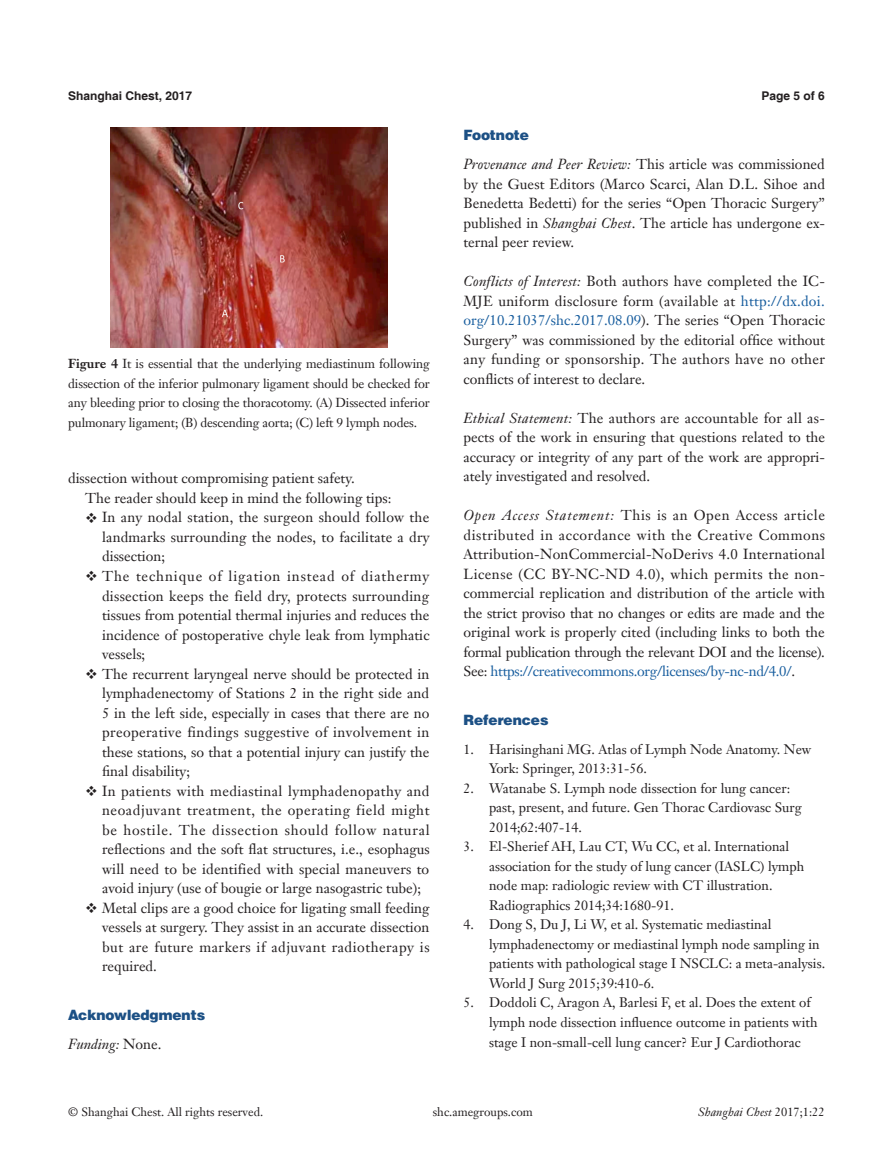
<style>
.page{position:relative;width:893px;height:1170px;background:#fff}
.page>*{position:absolute;margin:0;border:0;box-sizing:border-box;transform-origin:0 0}
.t1{font:14.25px/19.5px "Janson Text LT";color:#231f20;text-align:justify}
.t2{font:900 14.25px "Helvetica";color:#1c5085}
.t3{font:italic 14.25px "Janson Text LT";color:#231f20}
.t4{font:13.5px/19.5px "Janson Text LT";color:#231f20}
.t5{font:12.75px/19.5px "Janson Text LT";letter-spacing:-.01em;color:#231f20;text-align:justify}
.t6{font:12px "Janson Text LT";color:#231f20}
.t7{font:700 12px "Helvetica";color:#231f20}
.t8{font:italic 12px "Janson Text LT";color:#231f20}
.s1{font-weight:700}
.s2{font-style:normal}
.s3{font-style:italic}
.s4{color:#175d9e}
</style>
<div class="page">
<img style="left:111px;top:128px;width:276px;height:219px">
<p class="t7" style="left:68px;top:88px;width:126px">Shanghai Chest, 2017</p>
<p class="t7" style="left:762px;top:88px;width:65px">Page 5 of 6</p>
<p class="t5" style="left:68px;top:354px;width:363px"><span class="s1">Figure 4</span> It is essential that the underlying mediastinum following dissection of the inferior pulmonary ligament should be checked for any bleeding prior to closing the thoracotomy. (A) Dissected inferior pulmonary ligament; (B) descending aorta; (C) left 9 lymph nodes.</p>
<p class="t1" style="left:68px;top:468px;width:288px">dissection without compromising patient safety.</p>
<p class="t1" style="left:85px;top:488px;width:308px">The reader should keep in mind the following tips:</p>
<p class="t1" style="left:102px;top:507px;width:329px;text-indent:-17px">❖ In any nodal station, the surgeon should follow the landmarks surrounding the nodes, to facilitate a dry dissection;</p>
<p class="t1" style="left:102px;top:566px;width:329px;text-indent:-17px">❖ The technique of ligation instead of diathermy dissection keeps the field dry, protects surrounding tissues from potential thermal injuries and reduces the incidence of postoperative chyle leak from lymphatic vessels;</p>
<p class="t1" style="left:102px;top:663px;width:329px;text-indent:-17px">❖ The recurrent laryngeal nerve should be protected in lymphadenectomy of Stations 2 in the right side and 5 in the left side, especially in cases that there are no preoperative findings suggestive of involvement in these stations, so that a potential injury can justify the final disability;</p>
<p class="t1" style="left:102px;top:780px;width:329px;text-indent:-17px">❖ In patients with mediastinal lymphadenopathy and neoadjuvant treatment, the operating field might be hostile. The dissection should follow natural reflections and the soft flat structures, i.e., esophagus will need to be identified with special maneuvers to avoid injury (use of bougie or large nasogastric tube);</p>
<p class="t1" style="left:102px;top:897px;width:329px;text-indent:-17px">❖ Metal clips are a good choice for ligating small feeding vessels at surgery. They assist in an accurate dissection but are future markers if adjuvant radiotherapy is required.</p>
<p class="t2" style="left:68px;top:1005px;width:139px">Acknowledgments</p>
<p class="t3" style="left:68px;top:1035px;width:95px">Funding: <span class="s2">None.</span></p>
<p class="t2" style="left:463px;top:126px;width:67px">Footnote</p>
<p class="t1" style="left:463px;top:154px;width:363px"><span class="s3">Provenance and Peer Review:</span> This article was commissioned by the Guest Editors (Marco Scarci, Alan D.L. Sihoe and Benedetta Bedetti) for the series “Open Thoracic Surgery” published in <span class="s3">Shanghai Chest</span>. The article has undergone ex&shy;ternal peer review.</p>
<p class="t1" style="left:463px;top:271px;width:363px"><span class="s3">Conflicts of Interest:</span> Both authors have completed the IC-MJE uniform disclosure form (available at <span class="s4">http://dx.doi. org/10.21037/shc.2017.08.09</span>). The series “Open Thoracic Surgery” was commissioned by the editorial office without any funding or sponsorship. The authors have no other conflicts of interest to declare.</p>
<p class="t1" style="left:463px;top:408px;width:363px"><span class="s3">Ethical Statement:</span> The authors are accountable for all as&shy;pects of the work in ensuring that questions related to the accuracy or integrity of any part of the work are appropri&shy;ately investigated and resolved.</p>
<p class="t1" style="left:463px;top:505px;width:363px"><span class="s3">Open Access Statement:</span> This is an Open Access article distributed in accordance with the Creative Commons Attribution-NonCommercial-NoDerivs 4.0 International License (CC BY-NC-ND 4.0), which permits the non&shy;commercial replication and distribution of the article with the strict proviso that no changes or edits are made and the original work is properly cited (including links to both the formal publication through the relevant DOI and the license).<br>See: <span class="s4">https://creativecommons.org/licenses/by-nc-nd/4.0/</span>.</p>
<p class="t2" style="left:463px;top:711px;width:86px">References</p>
<p class="t4" style="left:489px;top:739px;width:324px;text-indent:-26px">1. Harisinghani MG. Atlas of Lymph Node Anatomy. New<br>York: Springer, 2013:31-56.</p>
<p class="t4" style="left:489px;top:778px;width:314px;text-indent:-26px">2. Watanabe S. Lymph node dissection for lung cancer: past, present, and future. Gen Thorac Cardiovasc Surg<br>2014;62:407-14.</p>
<p class="t4" style="left:489px;top:836px;width:317px;text-indent:-26px">3. El-Sherief AH, Lau CT, Wu CC, et al. International association for the study of lung cancer (IASLC) lymph node map: radiologic review with CT illustration.<br>Radiographics 2014;34:1680-91.</p>
<p class="t4" style="left:489px;top:914px;width:338px;text-indent:-26px">4. Dong S, Du J, Li W, et al. Systematic mediastinal lymphadenectomy or mediastinal lymph node sampling in patients with pathological stage I NSCLC: a meta-analysis.<br>World J Surg 2015;39:410-6.</p>
<p class="t4" style="left:489px;top:992px;width:330px;text-indent:-26px">5. Doddoli C, Aragon A, Barlesi F, et al. Does the extent of lymph node dissection influence outcome in patients with stage I non-small-cell lung cancer? Eur J Cardiothorac</p>
<p class="t6" style="left:68px;top:1104px;width:196px">© Shanghai Chest. All rights reserved.</p>
<p class="t6" style="left:433px;top:1104px;width:101px">shc.amegroups.com</p>
<p class="t8" style="left:698px;top:1104px;width:128px">Shanghai Chest <span class="s2">2017;1:22</span></p>
</div>
